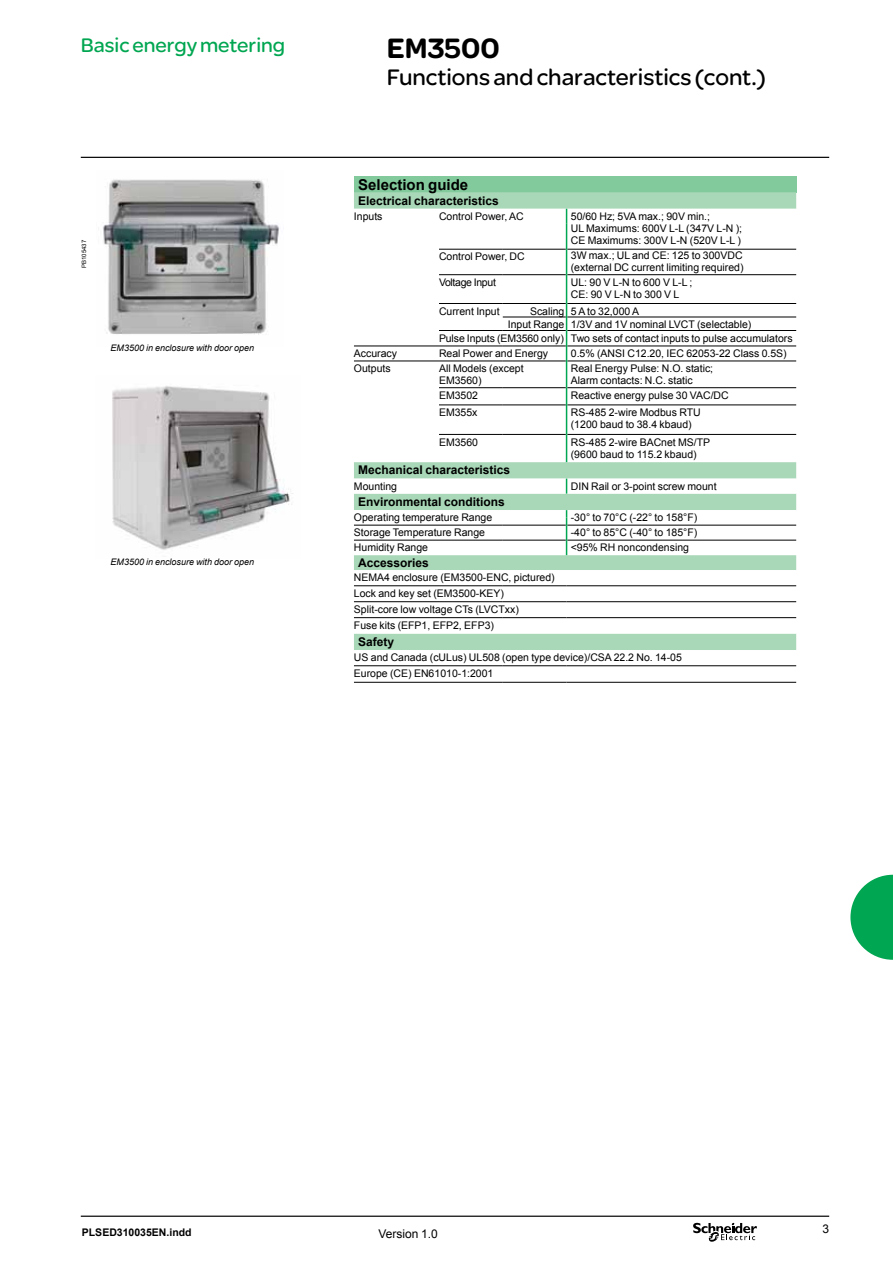
<style>
.page{position:relative;width:893px;height:1263px;background:#fff}
.page>*{position:absolute;margin:0;border:0;box-sizing:border-box;transform-origin:0 0}
.t1{font:900 30px "SE Optimist";color:#000}
.t2{font:24px "SE Optimist";color:#000}
.t3{font:21px "SE Optimist";color:#00a651}
.t4{font:700 15px "Arial";color:#000}
.t5{font:700 12px "Arial";color:#000}
.t6{font:12px "Arial";color:#000}
.t7{font:10.5px/12px "Arial";color:#000}
.t8{font:700 10.5px "Arial";color:#000}
.t9{font:10.5px "Arial";letter-spacing:-.03em;color:#000}
.t10{font:italic 9px "Arial";color:#000}
.t11{font:6px "Arial";color:#000}
</style>
<div class="page">
<svg style="left:850px;top:875px;width:43px;height:85px"></svg>
<hr style="left:81px;top:157px;width:748px;height:1px;background:#000">
<hr style="left:81px;top:1215px;width:748px;height:2px;background:#000">
<svg style="left:693px;top:1223px;width:64px;height:19px"></svg>
<div style="left:354px;top:176px;width:442px;height:16px;background:#82ca9c"></div>
<svg style="left:354px;top:192px;width:442px;height:17px;fill:#a8d8b7"></svg>
<svg style="left:354px;top:209px;width:442px;height:473px"></svg>
<hr style="left:567px;top:540px;width:229px;height:1px;background:#000">
<hr style="left:354px;top:540px;width:85px;height:1px;background:#000">
<hr style="left:439px;top:540px;width:64px;height:1px;background:#000">
<hr style="left:503px;top:540px;width:63px;height:1px;background:#000">
<hr style="left:354px;top:682px;width:85px;height:1px;background:#000">
<hr style="left:439px;top:682px;width:64px;height:1px;background:#000">
<hr style="left:503px;top:682px;width:64px;height:1px;background:#000">
<hr style="left:567px;top:682px;width:229px;height:1px;background:#000">
<hr style="left:567px;top:525px;width:229px;height:1px;background:#000">
<hr style="left:354px;top:525px;width:85px;height:1px;background:#000">
<hr style="left:439px;top:525px;width:64px;height:1px;background:#000">
<hr style="left:503px;top:525px;width:63px;height:1px;background:#000">
<hr style="left:354px;top:585px;width:85px;height:1px;background:#000">
<hr style="left:439px;top:585px;width:64px;height:1px;background:#000">
<hr style="left:503px;top:585px;width:64px;height:1px;background:#000">
<hr style="left:567px;top:585px;width:229px;height:1px;background:#000">
<hr style="left:354px;top:601px;width:85px;height:1px;background:#000">
<hr style="left:439px;top:601px;width:64px;height:1px;background:#000">
<hr style="left:503px;top:601px;width:64px;height:1px;background:#000">
<hr style="left:567px;top:601px;width:229px;height:1px;background:#000">
<hr style="left:354px;top:617px;width:85px;height:1px;background:#000">
<hr style="left:439px;top:617px;width:64px;height:1px;background:#000">
<hr style="left:503px;top:617px;width:64px;height:1px;background:#000">
<hr style="left:567px;top:617px;width:229px;height:1px;background:#000">
<hr style="left:354px;top:665px;width:85px;height:1px;background:#000">
<hr style="left:439px;top:665px;width:64px;height:1px;background:#000">
<hr style="left:503px;top:665px;width:64px;height:1px;background:#000">
<hr style="left:567px;top:665px;width:229px;height:1px;background:#000">
<hr style="left:567px;top:387px;width:229px;height:1px;background:#000">
<hr style="left:567px;top:434px;width:229px;height:1px;background:#000">
<hr style="left:439px;top:434px;width:64px;height:1px;background:#000">
<hr style="left:503px;top:434px;width:63px;height:1px;background:#000">
<hr style="left:567px;top:361px;width:229px;height:1px;background:#000">
<hr style="left:567px;top:405px;width:229px;height:1px;background:#000">
<hr style="left:439px;top:361px;width:64px;height:1px;background:#000">
<hr style="left:503px;top:361px;width:63px;height:1px;background:#000">
<hr style="left:439px;top:387px;width:64px;height:1px;background:#000">
<hr style="left:503px;top:387px;width:63px;height:1px;background:#000">
<hr style="left:439px;top:405px;width:64px;height:1px;background:#000">
<hr style="left:503px;top:405px;width:63px;height:1px;background:#000">
<hr style="left:354px;top:361px;width:85px;height:1px;background:#000">
<hr style="left:567px;top:346px;width:229px;height:1px;background:#000">
<hr style="left:439px;top:346px;width:64px;height:1px;background:#000">
<hr style="left:503px;top:346px;width:63px;height:1px;background:#000">
<hr style="left:354px;top:346px;width:85px;height:1px;background:#000">
<hr style="left:567px;top:317px;width:229px;height:1px;background:#000">
<hr style="left:567px;top:330px;width:229px;height:1px;background:#000">
<hr style="left:503px;top:317px;width:63px;height:1px;background:#000">
<hr style="left:439px;top:330px;width:64px;height:1px;background:#000">
<hr style="left:503px;top:330px;width:63px;height:1px;background:#000">
<hr style="left:567px;top:303px;width:229px;height:1px;background:#000">
<hr style="left:439px;top:303px;width:64px;height:1px;background:#000">
<hr style="left:503px;top:303px;width:63px;height:1px;background:#000">
<hr style="left:567px;top:274px;width:229px;height:1px;background:#000">
<hr style="left:439px;top:274px;width:64px;height:1px;background:#000">
<hr style="left:503px;top:274px;width:63px;height:1px;background:#000">
<hr style="left:567px;top:249px;width:229px;height:1px;background:#000">
<hr style="left:439px;top:249px;width:64px;height:1px;background:#000">
<hr style="left:503px;top:249px;width:63px;height:1px;background:#000">
<svg style="left:566px;top:209px;width:1px;height:253px"></svg>
<svg style="left:566px;top:479px;width:1px;height:15px"></svg>
<svg style="left:566px;top:510px;width:1px;height:45px"></svg>
<img style="left:112px;top:386px;width:181px;height:164px">
<img style="left:103px;top:179px;width:177px;height:156px">
<h3 class="t3" style="left:81px;top:30px;width:206px">Basic energy metering</h3>
<p class="t11" style="left:80px;top:268px;width:30px;rotate:-90deg">PB105437</p>
<p class="t10" style="left:111px;top:342px;width:145px">EM3500 in enclosure with door open</p>
<p class="t10" style="left:111px;top:556px;width:145px">EM3500 in enclosure with door open</p>
<h1 class="t1" style="left:387px;top:26px;width:114px">EM3500</h1>
<h2 class="t2" style="left:387px;top:60px;width:380px">Functions and characteristics (cont.)</h2>
<h3 class="t4" style="left:358px;top:175px;width:112px">Selection guide</h3>
<p class="t5" style="left:358px;top:192px;width:142px">Electrical characteristics</p>
<p class="t7" style="left:354px;top:210px;width:30px">Inputs</p>
<p class="t7" style="left:439px;top:210px;width:86px">Control Power, AC</p>
<p class="t7" style="left:571px;top:210px;width:173px">50/60 Hz; 5VA max.; 90V min.;<br>UL Maximums: 600V L-L (347V L-N );<br>CE Maximums: 300V L-N (520V L-L )</p>
<p class="t7" style="left:439px;top:251px;width:87px">Control Power, DC</p>
<p class="t7" style="left:571px;top:249px;width:174px">3W max.; UL and CE: 125 to 300VDC (external DC current limiting required)</p>
<p class="t9" style="left:439px;top:275px;width:58px">Voltage Input</p>
<p class="t7" style="left:571px;top:276px;width:123px">UL: 90 V L-N to 600 V L-L ;<br>CE: 90 V L-N to 300 V L</p>
<p class="t7" style="left:439px;top:305px;width:62px">Current Input</p>
<p class="t7" style="left:530px;top:305px;width:111px">Scaling 5 A to 32,000 A</p>
<p class="t7" style="left:508px;top:319px;width:245px">Input Range 1/3V and 1V nominal LVCT (selectable)</p>
<p class="t7" style="left:439px;top:332px;width:355px">Pulse Inputs (EM3560 only) Two sets of contact inputs to pulse accumulators</p>
<p class="t7" style="left:354px;top:348px;width:45px">Accuracy</p>
<p class="t7" style="left:439px;top:348px;width:111px">Real Power and Energy</p>
<p class="t7" style="left:571px;top:348px;width:217px">0.5% (ANSI C12.20, IEC 62053-22 Class 0.5S)</p>
<p class="t7" style="left:354px;top:363px;width:38px">Outputs</p>
<p class="t7" style="left:439px;top:363px;width:86px">All Models (except<br>EM3560)</p>
<p class="t7" style="left:571px;top:363px;width:144px">Real Energy Pulse: N.O. static;<br>Alarm contacts: N.C. static</p>
<p class="t7" style="left:439px;top:389px;width:41px">EM3502</p>
<p class="t7" style="left:571px;top:389px;width:159px">Reactive energy pulse 30 VAC/DC</p>
<p class="t7" style="left:439px;top:407px;width:40px">EM355x</p>
<p class="t7" style="left:571px;top:407px;width:131px">RS-485 2-wire Modbus RTU (1200 baud to 38.4 kbaud)</p>
<p class="t7" style="left:439px;top:436px;width:41px">EM3560</p>
<p class="t7" style="left:571px;top:436px;width:141px">RS-485 2-wire BACnet MS/TP (9600 baud to 115.2 kbaud)</p>
<p class="t5" style="left:358px;top:462px;width:154px">Mechanical characteristics</p>
<p class="t7" style="left:354px;top:480px;width:45px">Mounting</p>
<p class="t7" style="left:571px;top:480px;width:147px">DIN Rail or 3-point screw mount</p>
<p class="t5" style="left:358px;top:494px;width:148px">Environmental conditions</p>
<p class="t7" style="left:354px;top:512px;width:140px">Operating temperature Range</p>
<p class="t7" style="left:571px;top:512px;width:128px">-30° to 70°C (-22° to 158°F)</p>
<p class="t7" style="left:354px;top:527px;width:133px">Storage Temperature Range</p>
<p class="t7" style="left:571px;top:527px;width:128px">-40° to 85°C (-40° to 185°F)</p>
<p class="t7" style="left:354px;top:542px;width:76px">Humidity Range</p>
<p class="t7" style="left:571px;top:542px;width:120px">&lt;95% RH noncondensing</p>
<p class="t5" style="left:358px;top:555px;width:72px">Accessories</p>
<p class="t7" style="left:354px;top:570px;width:202px;line-height:15.9px">NEMA4 enclosure (EM3500-ENC, pictured)<br>Lock and key set (EM3500-KEY)<br>Split-core low voltage CTs (LVCTxx)<br>Fuse kits (EFP1, EFP2, EFP3)</p>
<p class="t5" style="left:358px;top:634px;width:38px">Safety</p>
<p class="t7" style="left:354px;top:650px;width:329px;line-height:15.8px">US and Canada (cULus) UL508 (open type device)/CSA 22.2 No. 14-05<br>Europe (CE) EN61010-1:2001</p>
<p class="t8" style="left:82px;top:1225px;width:111px">PLSED310035EN.indd</p>
<p class="t6" style="left:378px;top:1225px;width:61px">Version 1.0</p>
<p class="t6" style="left:822px;top:1221px;width:8px">3</p>
</div>
